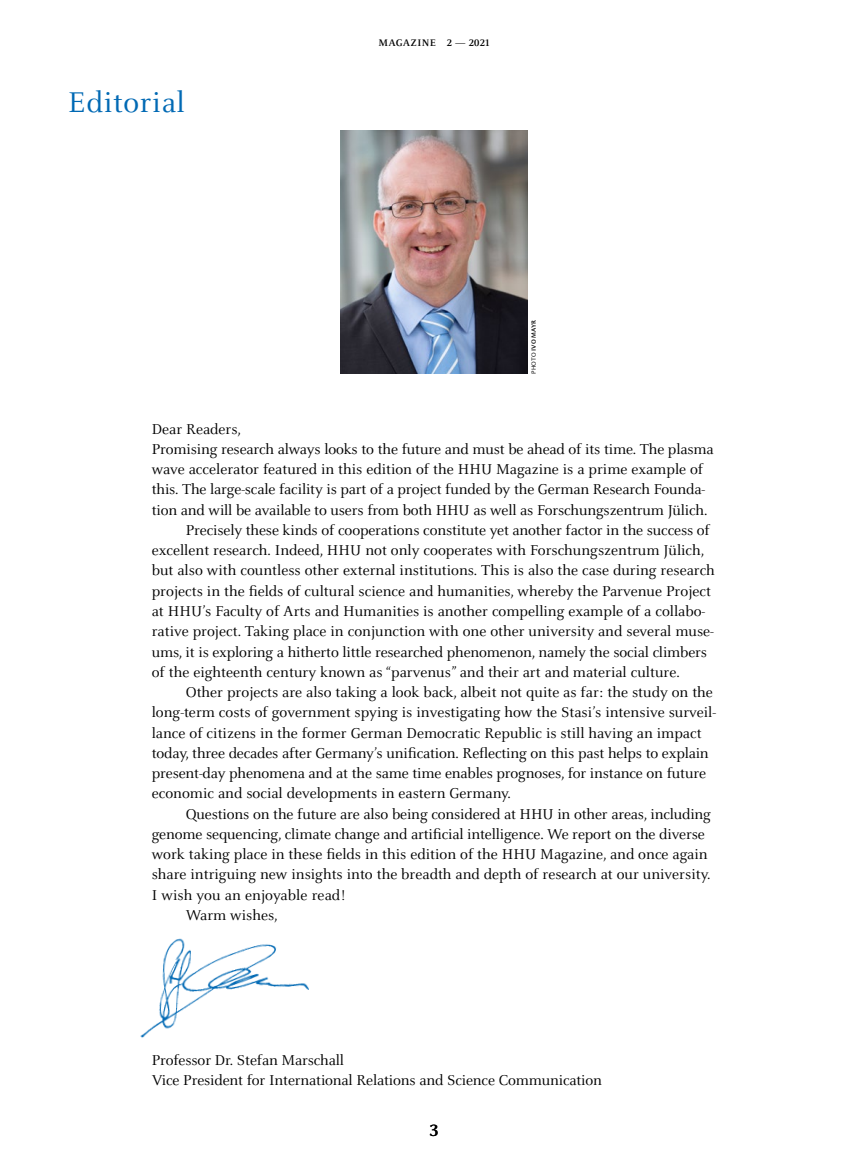
<style>
.page{position:relative;width:851px;height:1170px;background:#fff}
.page>*{position:absolute;margin:0;border:0;box-sizing:border-box;transform-origin:0 0}
.t1{font:31.5px "Celeste Pro";letter-spacing:.02em;color:#0069b4}
.t2{font:700 18px "Celeste Pro";color:#000}
.t3{font:15.75px/20.2px "Celeste Pro";color:#000}
.t4{font:700 10.5px "Celeste Pro";letter-spacing:.03em;color:#000}
.t5{font:700 6.75px "Celeste Sans Pro";letter-spacing:.01em;color:#000}
.s1{font-weight:400}
</style>
<div class="page">
<img style="left:340px;top:130px;width:187px;height:243px">
<img style="left:140px;top:938px;width:169px;height:100px">
<h1 class="t1" style="left:68px;top:83px;width:118px">Editorial</h1>
<p class="t4" style="left:378px;top:36px;width:113px">MAGAZINE 2 — 2021</p>
<p class="t5" style="left:529px;top:374px;width:56px;rotate:-90deg"><span class="s1">PHOTO</span> IVO MAYR</p>
<p class="t3" style="left:152px;top:418px;width:91px">Dear Readers,</p>
<p class="t3" style="left:152px;top:438px;width:563px">Promising research always looks to the future and must be ahead of its time. The plasma</p>
<p class="t3" style="left:152px;top:459px;width:553px">wave accelerator featured in this edition of the HHU Magazine is a prime example of</p>
<p class="t3" style="left:152px;top:479px;width:554px">this. The large-scale facility is part of a project funded by the German Research Founda-</p>
<p class="t3" style="left:152px;top:499px;width:557px">tion and will be available to users from both HHU as well as Forschungszentrum Jülich.</p>
<p class="t3" style="left:186px;top:519px;width:525px">Precisely these kinds of cooperations constitute yet another factor in the success of</p>
<p class="t3" style="left:152px;top:540px;width:554px">excellent research. Indeed, HHU not only cooperates with Forschungszentrum Jülich,</p>
<p class="t3" style="left:152px;top:560px;width:564px">but also with countless other external institutions. This is also the case during research</p>
<p class="t3" style="left:152px;top:580px;width:560px">projects in the fields of cultural science and humanities, whereby the Parvenue Project</p>
<p class="t3" style="left:152px;top:600px;width:555px">at HHU’s Faculty of Arts and Humanities is another compelling example of a collabo-</p>
<p class="t3" style="left:152px;top:621px;width:563px">rative project. Taking place in conjunction with one other university and several muse-</p>
<p class="t3" style="left:152px;top:641px;width:557px">ums, it is exploring a hitherto little researched phenomenon, namely the social climbers</p>
<p class="t3" style="left:152px;top:661px;width:529px">of the eighteenth century known as “parvenus” and their art and material culture.</p>
<p class="t3" style="left:186px;top:681px;width:528px">Other projects are also taking a look back, albeit not quite as far: the study on the</p>
<p class="t3" style="left:152px;top:702px;width:566px">long-term costs of government spying is investigating how the Stasi’s intensive surveil-</p>
<p class="t3" style="left:152px;top:722px;width:551px">lance of citizens in the former German Democratic Republic is still having an impact</p>
<p class="t3" style="left:152px;top:742px;width:558px">today, three decades after Germany’s unification. Reflecting on this past helps to explain</p>
<p class="t3" style="left:152px;top:762px;width:555px">present-day phenomena and at the same time enables prognoses, for instance on future</p>
<p class="t3" style="left:152px;top:783px;width:360px">economic and social developments in eastern Germany.</p>
<p class="t3" style="left:186px;top:803px;width:526px">Questions on the future are also being considered at HHU in other areas, including</p>
<p class="t3" style="left:152px;top:823px;width:554px">genome sequencing, climate change and artificial intelligence. We report on the diverse</p>
<p class="t3" style="left:152px;top:843px;width:557px">work taking place in these fields in this edition of the HHU Magazine, and once again</p>
<p class="t3" style="left:152px;top:864px;width:560px">share intriguing new insights into the breadth and depth of research at our university.</p>
<p class="t3" style="left:152px;top:884px;width:195px">I wish you an enjoyable read!</p>
<p class="t3" style="left:186px;top:904px;width:93px">Warm wishes,</p>
<p class="t3" style="left:152px;top:1049px;width:451px">Professor Dr. Stefan Marschall<br>Vice President for International Relations and Science Communication</p>
<p class="t2" style="left:429px;top:1118px;width:10px">3</p>
</div>
